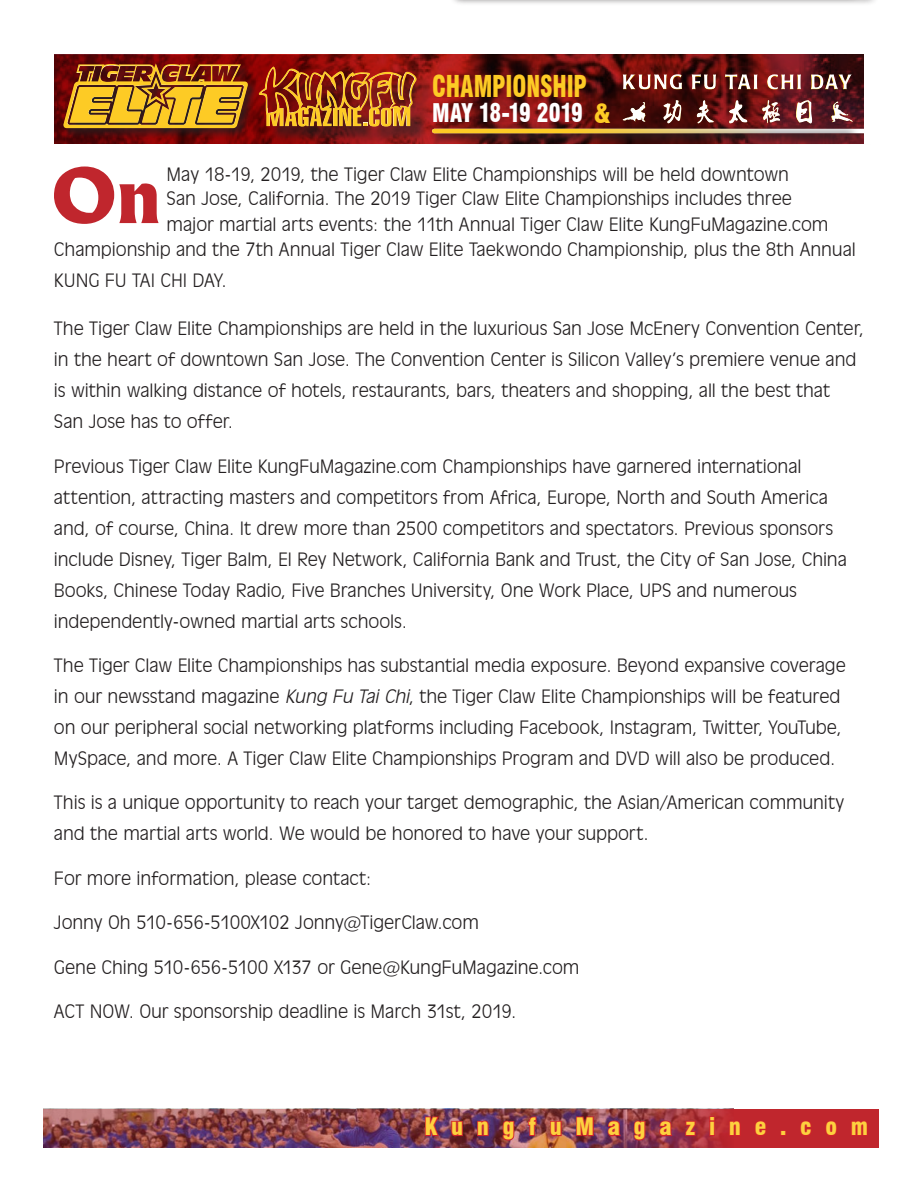
<style>
.page{position:relative;width:918px;height:1188px;background:#fff}
.page>*{position:absolute;margin:0;border:0;box-sizing:border-box;transform-origin:0 0}
.t1{font:800 72.9px "Albertus";color:#c0262d}
.t2{font:900 condensed 29.4px "Swiss 721 BT";letter-spacing:-.005em;color:#fdcb25;scale:.8 1}
.t3{font:900 condensed 25.2px "Swiss 721 BT";letter-spacing:-.035em;color:#fff;scale:.88 1}
.t4{font:900 condensed 23.55px "Swiss 721 BT";letter-spacing:.58em;color:#fdd13f}
.t5{font:300 18px/30.9px "Incised 901 BT";letter-spacing:-.005em;color:#231f20}
.s1{font-size:25.8px;color:#fdcb25}
.s2{font-style:italic}
</style>
<div class="page">
<img style="left:456px;top:55px;width:408px;height:69px">
<div style="left:449px;top:0;width:431px;height:6px;background:#f9f9f9"></div>
<svg style="left:54px;top:55px;width:402px;height:89px;background:#840b09"></svg>
<svg style="left:61px;top:62px;width:197px;height:77px;background:#610a0a"></svg>
<svg style="left:63px;top:63px;width:185px;height:65px;background:#b67d20"></svg>
<div style="left:261px;top:69px;width:174px;height:76px;background:#231f20;opacity:.75"></div>
<img style="left:259px;top:66px;width:158px;height:61px">
<img style="left:44px;top:1109px;width:522px;height:39px">
<img style="left:566px;top:1109px;width:313px;height:39px">
<svg style="left:424px;top:1116px;width:16px;height:21px"></svg>
<svg style="left:450px;top:1120px;width:14px;height:18px"></svg>
<svg style="left:476px;top:1119px;width:14px;height:18px"></svg>
<svg style="left:502px;top:1119px;width:14px;height:23px"></svg>
<svg style="left:527px;top:1115px;width:10px;height:22px"></svg>
<svg style="left:549px;top:1120px;width:14px;height:18px"></svg>
<svg style="left:575px;top:1108px;width:20px;height:35px"></svg>
<svg style="left:606px;top:1119px;width:16px;height:19px"></svg>
<svg style="left:633px;top:1119px;width:14px;height:23px"></svg>
<svg style="left:658px;top:1119px;width:16px;height:19px"></svg>
<svg style="left:684px;top:1120px;width:13px;height:17px"></svg>
<svg style="left:709px;top:1116px;width:6px;height:5px"></svg>
<div style="left:709px;top:1121px;width:6px;height:15px;border:2px solid #d1232a"></div>
<svg style="left:728px;top:1119px;width:14px;height:18px"></svg>
<svg style="left:753px;top:1119px;width:15px;height:19px"></svg>
<svg style="left:780px;top:1130px;width:6px;height:6px"></svg>
<svg style="left:799px;top:1119px;width:14px;height:19px"></svg>
<svg style="left:824px;top:1119px;width:14px;height:18px"></svg>
<svg style="left:850px;top:1119px;width:19px;height:18px"></svg>
<img style="left:623px;top:74px;width:230px;height:50px">
<hr style="left:449px;top:0;width:414px;height:3px;background:#231f20;opacity:.75">
<div style="left:427px;top:124px;width:434px;height:21px;background:#231f20;opacity:.75"></div>
<svg style="left:434px;top:129px;width:413px;height:4px;background:#e8cb6a"></svg>
<h2 class="t2" style="left:432px;top:69px;width:195px">CHAMPIONSHIP</h2>
<h3 class="t3" style="left:432px;top:98px;width:204px">MAY 18-19 2019 <span class="s1">&amp;</span></h3>
<p class="t1" style="left:51px;top:151px;width:111px">On</p>
<p class="t5" style="left:167px;top:159px;width:624px">May 18-19, 2019, the Tiger Claw Elite Championships will be held downtown</p>
<p class="t5" style="left:167px;top:183px;width:627px">San Jose, California. The 2019 Tiger Claw Elite Championships includes three</p>
<p class="t5" style="left:167px;top:209px;width:663px">major martial arts events: the 11th Annual Tiger Claw Elite KungFuMagazine.com</p>
<p class="t5" style="left:54px;top:234px;width:803px">Championship and the 7th Annual Tiger Claw Elite Taekwondo Championship, plus the 8th Annual</p>
<p class="t5" style="left:54px;top:265px;width:174px">KUNG FU TAI CHI DAY.</p>
<p class="t5" style="left:54px;top:313px;width:811px">The Tiger Claw Elite Championships are held in the luxurious San Jose McEnery Convention Center, in the heart of downtown San Jose. The Convention Center is Silicon Valley’s premiere venue and is within walking distance of hotels, restaurants, bars, theaters and shopping, all the best that San Jose has to offer.</p>
<p class="t5" style="left:54px;top:451px;width:795px">Previous Tiger Claw Elite KungFuMagazine.com Championships have garnered international attention, attracting masters and competitors from Africa, Europe, North and South America and, of course, China. It drew more than 2500 competitors and spectators. Previous sponsors include Disney, Tiger Balm, El Rey Network, California Bank and Trust, the City of San Jose, China Books, Chinese Today Radio, Five Branches University, One Work Place, UPS and numerous independently-owned martial arts schools.</p>
<p class="t5" style="left:54px;top:650px;width:793px">The Tiger Claw Elite Championships has substantial media exposure. Beyond expansive coverage in our newsstand magazine <span class="s2">Kung Fu Tai Chi</span>, the Tiger Claw Elite Championships will be featured on our peripheral social networking platforms including Facebook, Instagram, Twitter, YouTube, MySpace, and more. A Tiger Claw Elite Championships Program and DVD will also be produced.</p>
<p class="t5" style="left:54px;top:787px;width:792px">This is a unique opportunity to reach your target demographic, the Asian/American community and the martial arts world. We would be honored to have your support.</p>
<p class="t5" style="left:54px;top:863px;width:319px">For more information, please contact:</p>
<p class="t5" style="left:54px;top:907px;width:427px">Jonny Oh 510-656-5100X102 Jonny@TigerClaw.com</p>
<p class="t5" style="left:54px;top:952px;width:527px">Gene Ching 510-656-5100 X137 or Gene@KungFuMagazine.com</p>
<p class="t5" style="left:54px;top:996px;width:464px">ACT NOW. Our sponsorship deadline is March 31st, 2019.</p>
<h3 class="t4" style="left:424px;top:1112px;width:445px">KungfuMagazine.com</h3>
</div>
